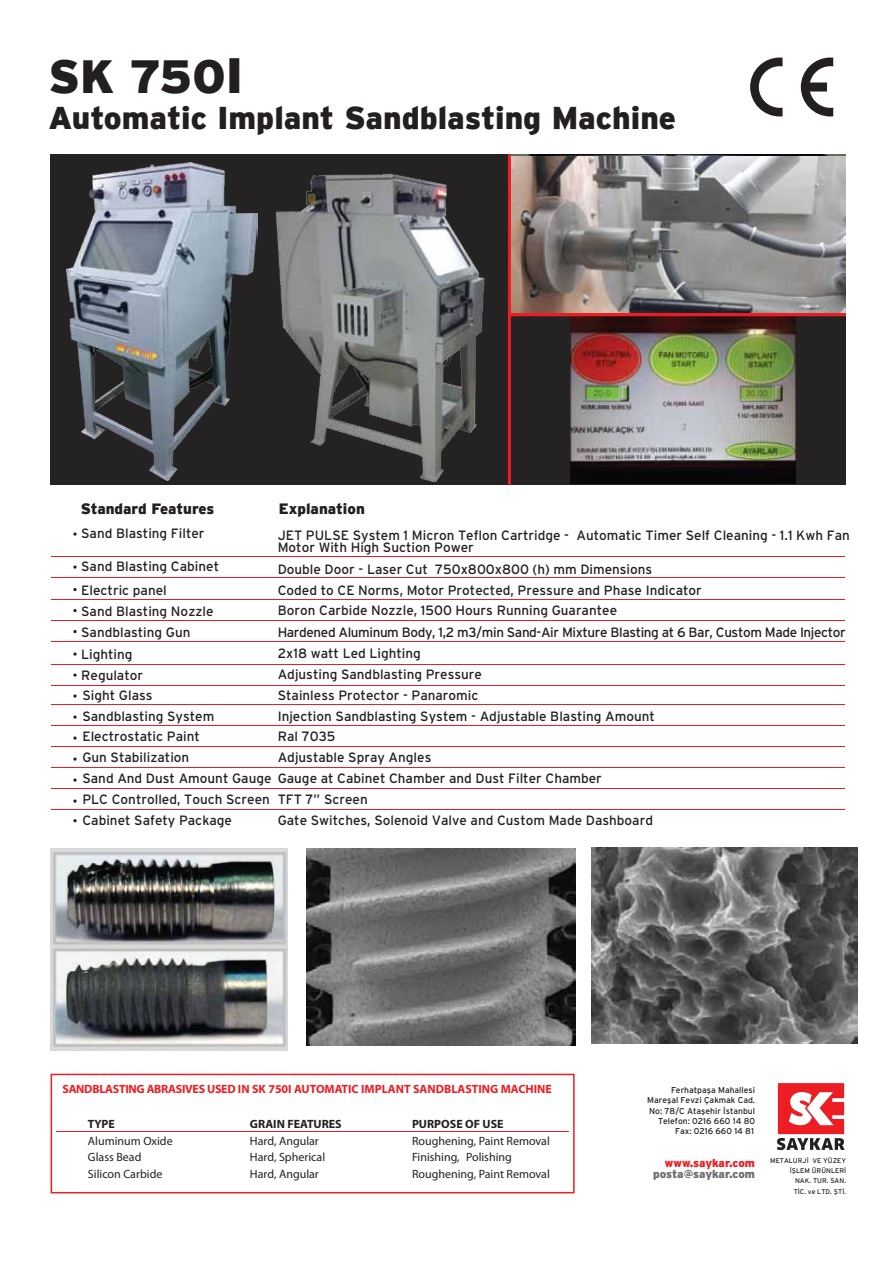
<style>
.page{position:relative;width:893px;height:1263px;background:#fff}
.page>*{position:absolute;margin:0;border:0;box-sizing:border-box;transform-origin:0 0}
.t1{font:900 46.5px "Interstate";color:#231f20}
.t2{font:900 31.5px "Interstate";color:#231f20}
.t3{font:900 15px "Interstate";color:#231f20}
.t4{font:13.5px/21px "Interstate TR";color:#231f20}
.t5{font:13.5px/22.5px "Interstate TR";letter-spacing:-.03em;color:#231f20}
.t6{font:12px "Myriad Pro";color:#231f20}
.t7{font:700 12px "Myriad Pro";color:#ed1d24}
.t8{font:700 12px "Myriad Pro";color:#231f20}
.t9{font:900 11.55px "Interstate";letter-spacing:-.01em;color:#6d6e71}
.t10{font:900 11.55px "Interstate";color:#ed1d24}
.t11{font:8.55px/10.4px "Interstate TR";color:#231f20;text-align:right}
.t12{font:6.9px/10.4px "Interstate TR";color:#231f20;text-align:right}
.s1{font-size:49.5px}
</style>
<div class="page">
<div style="left:50px;top:154px;width:796px;height:330px;background:#252223"></div>
<svg style="left:750px;top:58px;width:32px;height:58px"></svg>
<svg style="left:801px;top:58px;width:32px;height:58px"></svg>
<svg style="left:777px;top:1083px;width:68px;height:67px"></svg>
<svg style="left:513px;top:154px;width:333px;height:158px;background:#8f8b8a"></svg>
<img style="left:506px;top:312px;width:340px;height:173px">
<img style="left:50px;top:849px;width:238px;height:201px">
<img style="left:592px;top:848px;width:266px;height:195px">
<img style="left:307px;top:848px;width:268px;height:198px">
<img style="left:277px;top:154px;width:236px;height:327px">
<img style="left:67px;top:163px;width:191px;height:318px">
<svg style="left:73px;top:532px;width:4px;height:4px"></svg>
<svg style="left:73px;top:565px;width:4px;height:4px"></svg>
<svg style="left:73px;top:588px;width:4px;height:3px"></svg>
<svg style="left:73px;top:609px;width:4px;height:3px"></svg>
<svg style="left:73px;top:630px;width:4px;height:3px"></svg>
<svg style="left:73px;top:652px;width:4px;height:4px"></svg>
<svg style="left:73px;top:673px;width:4px;height:4px"></svg>
<svg style="left:73px;top:694px;width:4px;height:4px"></svg>
<svg style="left:73px;top:715px;width:4px;height:4px"></svg>
<svg style="left:73px;top:736px;width:4px;height:4px"></svg>
<svg style="left:73px;top:757px;width:4px;height:4px"></svg>
<svg style="left:73px;top:778px;width:4px;height:4px"></svg>
<svg style="left:73px;top:799px;width:4px;height:4px"></svg>
<svg style="left:73px;top:819px;width:4px;height:3px"></svg>
<hr style="left:51px;top:556px;width:794px;height:1px;background:#ed1d24">
<hr style="left:51px;top:577px;width:794px;height:1px;background:#ed1d24">
<hr style="left:51px;top:599px;width:794px;height:1px;background:#ed1d24">
<hr style="left:51px;top:620px;width:794px;height:1px;background:#ed1d24">
<hr style="left:51px;top:641px;width:794px;height:1px;background:#ed1d24">
<hr style="left:51px;top:664px;width:794px;height:1px;background:#ed1d24">
<hr style="left:51px;top:685px;width:794px;height:1px;background:#ed1d24">
<hr style="left:51px;top:704px;width:794px;height:1px;background:#ed1d24">
<hr style="left:51px;top:725px;width:794px;height:1px;background:#ed1d24">
<hr style="left:51px;top:746px;width:794px;height:1px;background:#ed1d24">
<hr style="left:51px;top:767px;width:794px;height:1px;background:#ed1d24">
<hr style="left:51px;top:788px;width:794px;height:1px;background:#ed1d24">
<hr style="left:51px;top:809px;width:794px;height:1px;background:#ed1d24">
<hr style="left:56px;top:1131px;width:513px;height:1px;background:#ed1d24">
<div style="left:51px;top:1074px;width:524px;height:119px;border:2px solid #ed1d24"></div>
<h1 class="t1" style="left:48px;top:50px;width:196px">SK 750<span class="s1">I</span></h1>
<h2 class="t2" style="left:48px;top:100px;width:629px">Automatic Implant Sandblasting Machine</h2>
<p class="t3" style="left:81px;top:500px;width:135px">Standard Features</p>
<p class="t3" style="left:279px;top:500px;width:87px">Explanation</p>
<p class="t4" style="left:81px;top:523px;width:125px">Sand Blasting Filter</p>
<p class="t4" style="left:81px;top:556px;width:139px">Sand Blasting Cabinet</p>
<p class="t4" style="left:278px;top:529px;width:574px;line-height:12px">JET PULSE System 1 Micron Teflon Cartridge - Automatic Timer Self Cleaning - 1.1 Kwh Fan<br>Motor With High Suction Power</p>
<p class="t4" style="left:278px;top:559px;width:426px">Double Door - Laser Cut 750x800x800 (h) mm Dimensions<br>Coded to CE Norms, Motor Protected, Pressure and Phase Indicator</p>
<p class="t5" style="left:278px;top:599px;width:570px">Boron Carbide Nozzle, 1500 Hours Running Guarantee<br>Hardened Aluminum Body, 1,2 m3/min Sand-Air Mixture Blasting at 6 Bar, Custom Made Injector</p>
<p class="t4" style="left:278px;top:643px;width:379px">2x18 watt Led Lighting<br>Adjusting Sandblasting Pressure<br>Stainless Protector - Panaromic<br>Injection Sandblasting System - Adjustable Blasting Amount</p>
<p class="t4" style="left:278px;top:725px;width:377px">Ral 7035<br>Adjustable Spray Angles<br>Gauge at Cabinet Chamber and Dust Filter Chamber<br>TFT 7” Screen<br>Gate Switches, Solenoid Valve and Custom Made Dashboard</p>
<p class="t4" style="left:81px;top:579px;width:134px">Electric panel<br>Sand Blasting Nozzle<br>Sandblasting Gun</p>
<p class="t4" style="left:81px;top:644px;width:135px">Lighting<br>Regulator<br>Sight Glass<br>Sandblasting System</p>
<p class="t4" style="left:82px;top:725px;width:191px">Electrostatic Paint<br>Gun Stabilization<br>Sand And Dust Amount Gauge<br>PLC Controlled, Touch Screen<br>Cabinet Safety Package</p>
<p class="t7" style="left:62px;top:1081px;width:491px">SANDBLASTING ABRASIVES USED IN SK 750I AUTOMATIC IMPLANT SANDBLASTING MACHINE</p>
<p class="t8" style="left:88px;top:1116px;width:29px">TYPE</p>
<p class="t8" style="left:250px;top:1116px;width:93px">GRAIN FEATURES</p>
<p class="t8" style="left:412px;top:1116px;width:93px">PURPOSE OF USE</p>
<p class="t6" style="left:88px;top:1133px;width:86px">Aluminum Oxide</p>
<p class="t6" style="left:250px;top:1133px;width:70px">Hard, Angular</p>
<p class="t6" style="left:412px;top:1133px;width:139px">Roughening, Paint Removal</p>
<p class="t6" style="left:88px;top:1150px;width:55px">Glass Bead</p>
<p class="t6" style="left:250px;top:1150px;width:77px">Hard, Spherical</p>
<p class="t6" style="left:412px;top:1150px;width:101px">Finishing, Polishing</p>
<p class="t6" style="left:88px;top:1166px;width:76px">Silicon Carbide</p>
<p class="t6" style="left:250px;top:1166px;width:70px">Hard, Angular</p>
<p class="t6" style="left:412px;top:1166px;width:139px">Roughening, Paint Removal</p>
<p class="t11" style="left:647px;top:1084px;width:109px">Ferhatpaşa Mahallesi<br>Mareşal Fevzi Çakmak Cad.<br>No: 78/C Ataşehir İstanbul<br>Telefon: 0216 660 14 80<br>Fax: 0216 660 14 81</p>
<p class="t10" style="left:665px;top:1156px;width:92px">www.saykar.com</p>
<p class="t9" style="left:653px;top:1167px;width:103px">posta@saykar.com</p>
<p class="t12" style="left:770px;top:1155px;width:77px">METALURJİ VE YÜZEY<br>İŞLEM ÜRÜNLERİ<br>NAK. TUR. SAN.<br>TİC. ve LTD. ŞTİ.</p>
</div>
